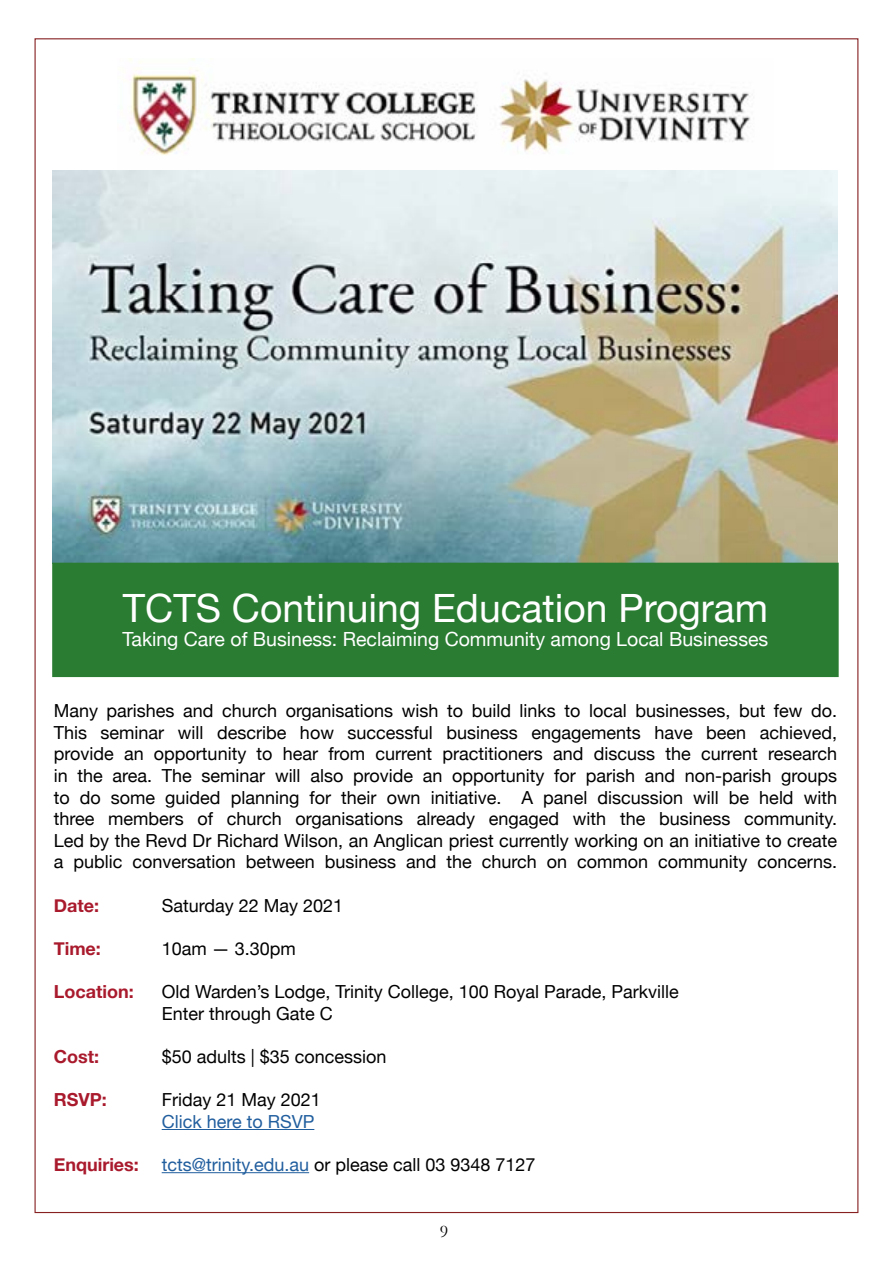
<style>
.page{position:relative;width:893px;height:1263px;background:#fff}
.page>*{position:absolute;margin:0;border:0;box-sizing:border-box;transform-origin:0 0}
.t1{font:39px "Helvetica Neue";color:#fff}
.t2{font:19.5px "Helvetica Neue";color:#fff}
.t3{font:18px/21.6px "Helvetica Neue";color:#000;text-align:justify}
.t4{font:700 18px "Helvetica Neue";color:#a91a2d}
.t5{font:18px "Helvetica Neue";color:#215e9e}
.t6{font:18px "Garamond";color:#000}
.s1{color:#215e9e}
</style>
<div class="page">
<img style="left:118px;top:59px;width:655px;height:112px">
<img style="left:53px;top:171px;width:785px;height:392px">
<div style="left:53px;top:563px;width:785px;height:113px;background:#2b7c33"></div>
<div style="left:52px;top:563px;width:787px;height:114px;border:2px solid #2b7c33"></div>
<hr style="left:162px;top:1129px;width:152px;height:1px;background:#215e9e">
<hr style="left:162px;top:1172px;width:147px;height:1px;background:#215e9e">
<h1 class="t1" style="left:123px;top:580px;width:647px">TCTS Continuing Education Program</h1>
<p class="t2" style="left:122px;top:625px;width:647px">Taking Care of Business: Reclaiming Community among Local Businesses</p>
<p class="t3" style="left:54px;top:701px;width:785px">Many parishes and church organisations wish to build links to local businesses, but few do.<br>This seminar will describe how successful business engagements have been achieved, provide an opportunity to hear from current practitioners and discuss the current research in the area. The seminar will also provide an opportunity for parish and non-parish groups to do some guided planning for their own initiative. A panel discussion will be held with three members of church organisations already engaged with the business community.<br>Led by the Revd Dr Richard Wilson, an Anglican priest currently working on an initiative to create a public conversation between business and the church on common community concerns.</p>
<p class="t4" style="left:54px;top:891px;width:47px">Date:</p>
<p class="t3" style="left:162px;top:895px;width:183px">Saturday 22 May 2021</p>
<p class="t4" style="left:54px;top:934px;width:49px">Time:</p>
<p class="t3" style="left:162px;top:939px;width:136px">10am — 3.30pm</p>
<p class="t4" style="left:54px;top:977px;width:81px">Location:</p>
<p class="t3" style="left:162px;top:982px;width:519px">Old Warden’s Lodge, Trinity College, 100 Royal Parade, Parkville<br>Enter through Gate C</p>
<p class="t4" style="left:54px;top:1042px;width:47px">Cost:</p>
<p class="t3" style="left:162px;top:1047px;width:226px">$50 adults | $35 concession</p>
<p class="t4" style="left:54px;top:1085px;width:55px">RSVP:</p>
<p class="t3" style="left:162px;top:1090px;width:161px">Friday 21 May 2021</p>
<p class="t5" style="left:162px;top:1108px;width:154px">Click here to RSVP</p>
<p class="t4" style="left:54px;top:1150px;width:87px">Enquiries:</p>
<p class="t3" style="left:162px;top:1155px;width:375px"><span class="s1">tcts@trinity.edu.au</span> or please call 03 9348 7127</p>
<p class="t6" style="left:440px;top:1219px;width:10px">9</p>
</div>
